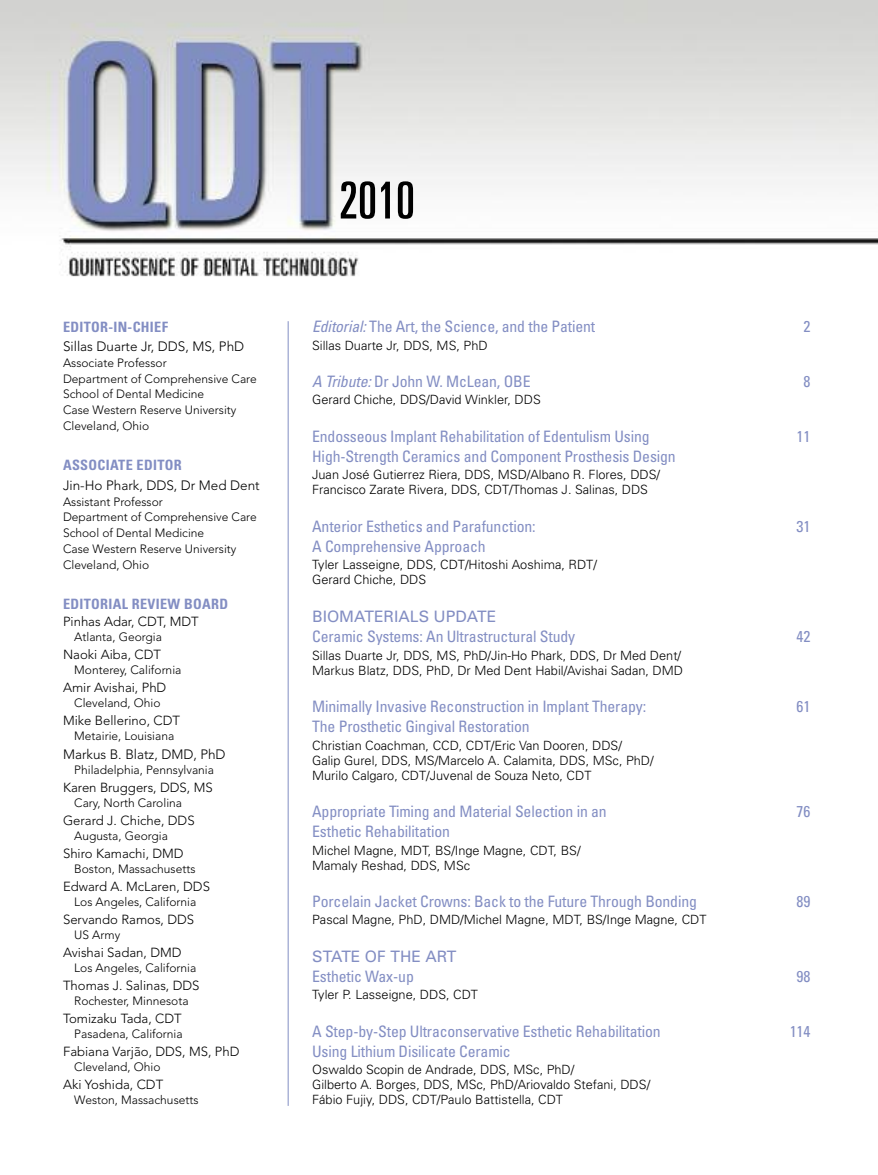
<style>
.page{position:relative;width:878px;height:1175px;background:#fff}
.page>*{position:absolute;margin:0;border:0;box-sizing:border-box;transform-origin:0 0}
.t1{font:ultra-condensed 51px "Univers";color:#000}
.t2{font:condensed 15.75px "Univers";letter-spacing:-.01em;color:#838ec3}
.t3{font:15.75px "Univers";color:#838ec3}
.t4{font:700 condensed 14.25px "Univers";letter-spacing:.02em;color:#838ec3}
.t5{font:300 13.5px "Avenir";color:#000}
.t6{font:300 13.2px "Avenir";color:#000}
.t7{font:300 12.75px/15px "Univers";color:#000}
.t8{font:300 12px/15.8px "Avenir";color:#000}
.s1{font-style:italic}
</style>
<div class="page">
<img style="left:0;top:0;width:878px;height:277px">
<hr style="left:288px;top:321px;width:1px;height:784px;background:#838ec3">
<p class="t4" style="left:63px;top:321px;width:106px">EDITOR-IN-CHIEF</p>
<p class="t5" style="left:63px;top:341px;width:183px">Sillas Duarte Jr, DDS, MS, PhD</p>
<p class="t8" style="left:63px;top:356px;width:195px">Associate Professor<br>Department of Comprehensive Care<br>School of Dental Medicine<br>Case Western Reserve University<br>Cleveland, Ohio</p>
<p class="t4" style="left:63px;top:460px;width:120px">ASSOCIATE EDITOR</p>
<p class="t5" style="left:63px;top:480px;width:198px">Jin-Ho Phark, DDS, Dr Med Dent</p>
<p class="t8" style="left:63px;top:494px;width:195px">Assistant Professor<br>Department of Comprehensive Care<br>School of Dental Medicine<br>Case Western Reserve University<br>Cleveland, Ohio</p>
<p class="t4" style="left:63px;top:599px;width:166px">EDITORIAL REVIEW BOARD</p>
<p class="t6" style="left:63px;top:615px;width:137px">Pinhas Adar, CDT, MDT</p>
<p class="t8" style="left:74px;top:629px;width:89px">Atlanta, Georgia</p>
<p class="t6" style="left:63px;top:648px;width:99px">Naoki Aiba, CDT</p>
<p class="t8" style="left:74px;top:662px;width:109px">Monterey, California</p>
<p class="t6" style="left:63px;top:681px;width:105px">Amir Avishai, PhD</p>
<p class="t8" style="left:74px;top:695px;width:88px">Cleveland, Ohio</p>
<p class="t6" style="left:63px;top:714px;width:118px">Mike Bellerino, CDT</p>
<p class="t8" style="left:74px;top:728px;width:102px">Metairie, Louisiana</p>
<p class="t5" style="left:63px;top:748px;width:164px">Markus B. Blatz, DMD, PhD</p>
<p class="t8" style="left:74px;top:762px;width:141px">Philadelphia, Pennsylvania</p>
<p class="t6" style="left:63px;top:781px;width:151px">Karen Bruggers, DDS, MS</p>
<p class="t8" style="left:74px;top:795px;width:109px">Cary, North Carolina</p>
<p class="t6" style="left:63px;top:814px;width:133px">Gerard J. Chiche, DDS</p>
<p class="t8" style="left:74px;top:828px;width:95px">Augusta, Georgia</p>
<p class="t6" style="left:63px;top:847px;width:122px">Shiro Kamachi, DMD</p>
<p class="t8" style="left:74px;top:861px;width:123px">Boston, Massachusetts</p>
<p class="t6" style="left:63px;top:880px;width:148px">Edward A. McLaren, DDS</p>
<p class="t8" style="left:74px;top:894px;width:124px">Los Angeles, California</p>
<p class="t6" style="left:63px;top:913px;width:133px">Servando Ramos, DDS</p>
<p class="t8" style="left:74px;top:927px;width:47px">US Army</p>
<p class="t6" style="left:63px;top:946px;width:120px">Avishai Sadan, DMD</p>
<p class="t8" style="left:74px;top:960px;width:124px">Los Angeles, California</p>
<p class="t6" style="left:63px;top:979px;width:138px">Thomas J. Salinas, DDS</p>
<p class="t8" style="left:74px;top:993px;width:116px">Rochester, Minnesota</p>
<p class="t6" style="left:63px;top:1012px;width:120px">Tomizaku Tada, CDT</p>
<p class="t8" style="left:74px;top:1026px;width:110px">Pasadena, California</p>
<p class="t6" style="left:63px;top:1045px;width:178px">Fabiana Varjão, DDS, MS, PhD</p>
<p class="t8" style="left:74px;top:1059px;width:88px">Cleveland, Ohio</p>
<p class="t6" style="left:63px;top:1078px;width:102px">Aki Yoshida, CDT</p>
<p class="t8" style="left:74px;top:1092px;width:126px">Weston, Massachusetts</p>
<h1 class="t1" style="left:339px;top:182px;width:77px">2010</h1>
<p class="t2" style="left:312px;top:321px;width:284px"><span class="s1">Editorial:</span> The Art, the Science, and the Patient</p>
<p class="t2" style="left:803px;top:321px;width:8px">2</p>
<p class="t7" style="left:312px;top:339px;width:177px">Sillas Duarte Jr, DDS, MS, PhD</p>
<p class="t2" style="left:312px;top:376px;width:220px"><span class="s1">A Tribute:</span> Dr John W. McLean, OBE</p>
<p class="t2" style="left:803px;top:376px;width:8px">8</p>
<p class="t7" style="left:312px;top:393px;width:230px">Gerard Chiche, DDS/David Winkler, DDS</p>
<p class="t2" style="left:312px;top:430px;width:339px">Endosseous Implant Rehabilitation of Edentulism Using</p>
<p class="t2" style="left:796px;top:430px;width:15px">11</p>
<p class="t2" style="left:312px;top:451px;width:365px">High-Strength Ceramics and Component Prosthesis Design</p>
<p class="t7" style="left:312px;top:468px;width:349px">Juan José Gutierrez Riera, DDS, MSD/Albano R. Flores, DDS/<br>Francisco Zarate Rivera, DDS, CDT/Thomas J. Salinas, DDS</p>
<p class="t2" style="left:312px;top:520px;width:225px">Anterior Esthetics and Parafunction:</p>
<p class="t2" style="left:796px;top:520px;width:15px">31</p>
<p class="t2" style="left:312px;top:541px;width:175px">A Comprehensive Approach</p>
<p class="t7" style="left:312px;top:558px;width:286px">Tyler Lasseigne, DDS, CDT/Hitoshi Aoshima, RDT/<br>Gerard Chiche, DDS</p>
<p class="t3" style="left:312px;top:610px;width:186px">BIOMATERIALS UPDATE</p>
<p class="t2" style="left:312px;top:631px;width:264px">Ceramic Systems: An Ultrastructural Study</p>
<p class="t2" style="left:796px;top:631px;width:15px">42</p>
<p class="t7" style="left:312px;top:648px;width:372px">Sillas Duarte Jr, DDS, MS, PhD/Jin-Ho Phark, DDS, Dr Med Dent/<br>Markus Blatz, DDS, PhD, Dr Med Dent Habil/Avishai Sadan, DMD</p>
<p class="t2" style="left:312px;top:700px;width:335px">Minimally Invasive Reconstruction in Implant Therapy:</p>
<p class="t2" style="left:796px;top:700px;width:15px">61</p>
<p class="t2" style="left:312px;top:721px;width:219px">The Prosthetic Gingival Restoration</p>
<p class="t7" style="left:312px;top:738px;width:343px">Christian Coachman, CCD, CDT/Eric Van Dooren, DDS/<br>Galip Gurel, DDS, MS/Marcelo A. Calamita, DDS, MSc, PhD/<br>Murilo Calgaro, CDT/Juvenal de Souza Neto, CDT</p>
<p class="t2" style="left:312px;top:805px;width:296px">Appropriate Timing and Material Selection in an</p>
<p class="t2" style="left:796px;top:805px;width:15px">76</p>
<p class="t2" style="left:312px;top:826px;width:139px">Esthetic Rehabilitation</p>
<p class="t7" style="left:312px;top:843px;width:270px">Michel Magne, MDT, BS/Inge Magne, CDT, BS/<br>Mamaly Reshad, DDS, MSc</p>
<p class="t2" style="left:312px;top:895px;width:386px">Porcelain Jacket Crowns: Back to the Future Through Bonding</p>
<p class="t2" style="left:796px;top:895px;width:15px">89</p>
<p class="t7" style="left:312px;top:913px;width:396px">Pascal Magne, PhD, DMD/Michel Magne, MDT, BS/Inge Magne, CDT</p>
<p class="t3" style="left:312px;top:950px;width:146px">STATE OF THE ART</p>
<p class="t2" style="left:312px;top:970px;width:103px">Esthetic Wax-up</p>
<p class="t2" style="left:796px;top:970px;width:15px">98</p>
<p class="t7" style="left:312px;top:988px;width:167px">Tyler P. Lasseigne, DDS, CDT</p>
<p class="t2" style="left:312px;top:1025px;width:350px">A Step-by-Step Ultraconservative Esthetic Rehabilitation</p>
<p class="t2" style="left:789px;top:1025px;width:22px">114</p>
<p class="t2" style="left:312px;top:1045px;width:200px">Using Lithium Disilicate Ceramic</p>
<p class="t7" style="left:312px;top:1063px;width:339px">Oswaldo Scopin de Andrade, DDS, MSc, PhD/<br>Gilberto A. Borges, DDS, MSc, PhD/Ariovaldo Stefani, DDS/<br>Fábio Fujiy, DDS, CDT/Paulo Battistella, CDT</p>
</div>
